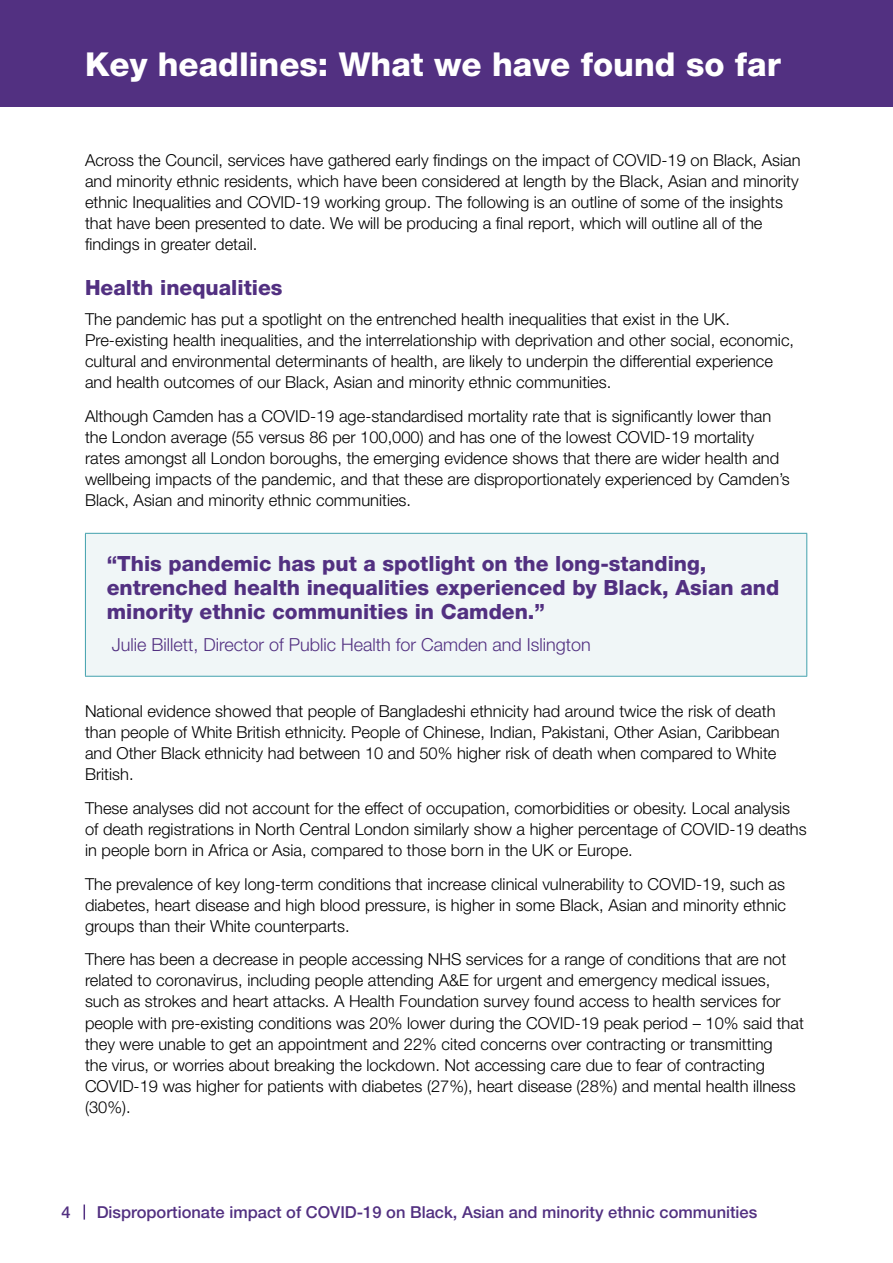
<style>
.page{position:relative;width:893px;height:1263px;background:#fff}
.page>*{position:absolute;margin:0;border:0;box-sizing:border-box;transform-origin:0 0}
.t1{font:800 33px "Helvetica Neue";color:#fff}
.t2{font:800 21px/24px "Helvetica Neue";color:#523081}
.t3{font:300 18px "Helvetica Neue";color:#523081}
.t4{font:300 16.5px/21px "Helvetica Neue";color:#000}
.t5{font:500 16.5px "Helvetica Neue";color:#523081}
</style>
<div class="page">
<svg style="left:84px;top:1204px;width:1px;height:15px"></svg>
<div style="left:85px;top:533px;width:722px;height:143px;background:#f0f6f7"></div>
<hr style="left:85px;top:533px;width:722px;height:1px;background:#42a1ad">
<hr style="left:85px;top:534px;width:1px;height:142px;background:#42a1ad">
<hr style="left:806px;top:534px;width:1px;height:142px;background:#42a1ad">
<hr style="left:85px;top:676px;width:722px;height:1px;background:#42a1ad">
<div style="left:0;top:21px;width:893px;height:85px;background:#523081"></div>
<div style="left:0;top:0;width:893px;height:21px;background:#523081"></div>
<h1 class="t1" style="left:85px;top:45px;width:697px">Key headlines: What we have found so far</h1>
<p class="t4" style="left:85px;top:149px;width:717px">Across the Council, services have gathered early findings on the impact of COVID-19 on Black, Asian and minority ethnic residents, which have been considered at length by the Black, Asian and minority ethnic Inequalities and COVID-19 working group. The following is an outline of some of the insights that have been presented to date. We will be producing a final report, which will outline all of the findings in greater detail.</p>
<p class="t2" style="left:85px;top:276px;width:199px">Health inequalities</p>
<p class="t4" style="left:85px;top:308px;width:711px">The pandemic has put a spotlight on the entrenched health inequalities that exist in the UK.<br>Pre-existing health inequalities, and the interrelationship with deprivation and other social, economic, cultural and environmental determinants of health, are likely to underpin the differential experience and health outcomes of our Black, Asian and minority ethnic communities.</p>
<p class="t4" style="left:85px;top:405px;width:706px">Although Camden has a COVID-19 age-standardised mortality rate that is significantly lower than the London average (55 versus 86 per 100,000) and has one of the lowest COVID-19 mortality rates amongst all London boroughs, the emerging evidence shows that there are wider health and wellbeing impacts of the pandemic, and that these are disproportionately experienced by Camden’s Black, Asian and minority ethnic communities.</p>
<p class="t2" style="left:107px;top:551px;width:674px">“This pandemic has put a spotlight on the long-standing, entrenched health inequalities experienced by Black, Asian and minority ethnic communities in Camden.”</p>
<p class="t3" style="left:112px;top:634px;width:481px">Julie Billett, Director of Public Health for Camden and Islington</p>
<p class="t4" style="left:85px;top:700px;width:696px">National evidence showed that people of Bangladeshi ethnicity had around twice the risk of death than people of White British ethnicity. People of Chinese, Indian, Pakistani, Other Asian, Caribbean and Other Black ethnicity had between 10 and 50% higher risk of death when compared to White British.</p>
<p class="t4" style="left:85px;top:797px;width:723px">These analyses did not account for the effect of occupation, comorbidities or obesity. Local analysis of death registrations in North Central London similarly show a higher percentage of COVID-19 deaths in people born in Africa or Asia, compared to those born in the UK or Europe.</p>
<p class="t4" style="left:85px;top:873px;width:703px;text-align:justify">The prevalence of key long-term conditions that increase clinical vulnerability to COVID-19, such as diabetes, heart disease and high blood pressure, is higher in some Black, Asian and minority ethnic groups than their White counterparts.</p>
<p class="t4" style="left:85px;top:949px;width:720px">There has been a decrease in people accessing NHS services for a range of conditions that are not related to coronavirus, including people attending A&amp;E for urgent and emergency medical issues, such as strokes and heart attacks. A Health Foundation survey found access to health services for people with pre-existing conditions was 20% lower during the COVID-19 peak period – 10% said that they were unable to get an appointment and 22% cited concerns over contracting or transmitting<br>the virus, or worries about breaking the lockdown. Not accessing care due to fear of contracting COVID-19 was higher for patients with diabetes (27%), heart disease (28%) and mental health illness (30%).</p>
<p class="t5" style="left:62px;top:1203px;width:11px">4</p>
<p class="t5" style="left:97px;top:1203px;width:662px">Disproportionate impact of COVID-19 on Black, Asian and minority ethnic communities</p>
</div>
